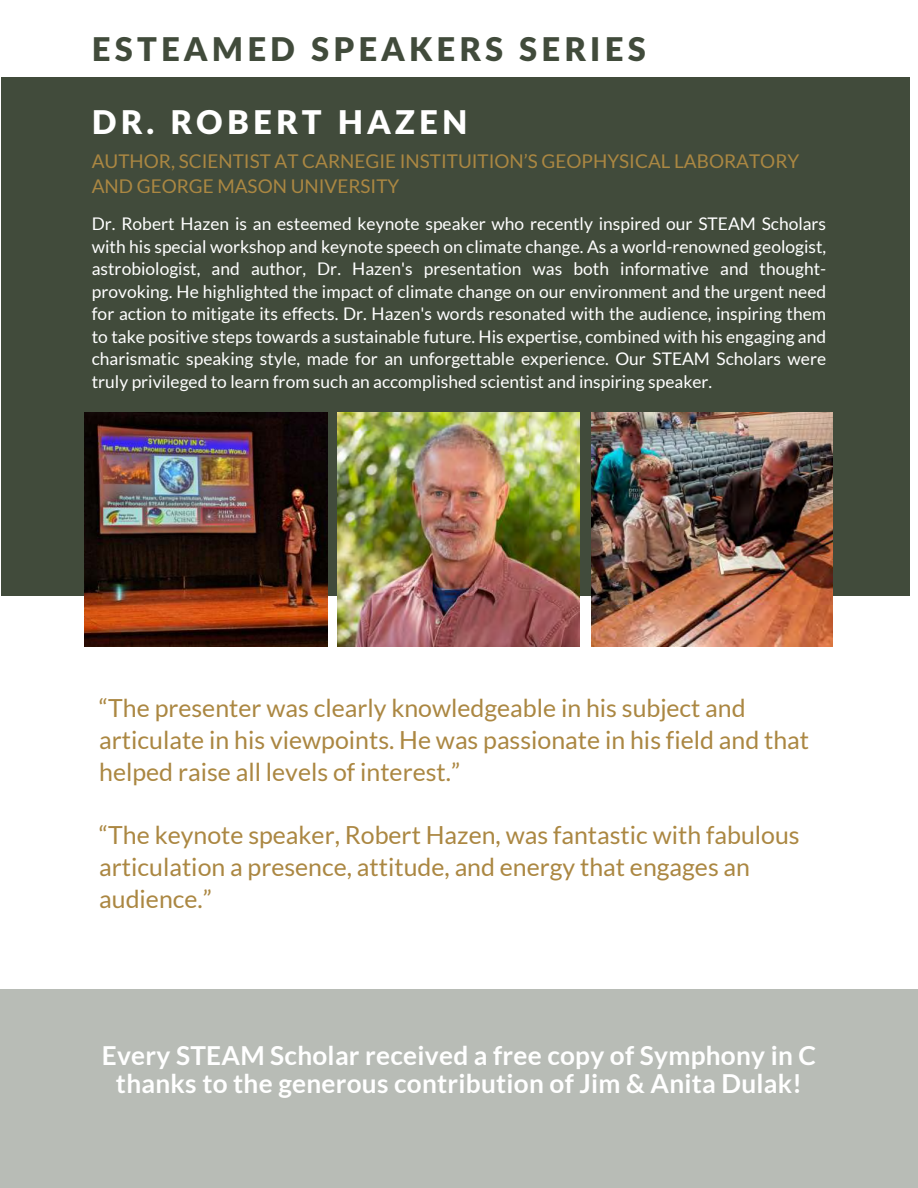
<style>
.page{position:relative;width:918px;height:1188px;background:#fff}
.page>*{position:absolute;margin:0;border:0;box-sizing:border-box;transform-origin:0 0}
.t1{font:900 32.7px "Lato Latin";letter-spacing:.13em;color:#414b3b}
.t2{font:900 32.7px "Lato Latin";letter-spacing:.13em;color:#fff}
.t3{font:700 26.25px/28.2px "Lato";letter-spacing:.01em;color:#fff;text-align:center}
.t4{font:24.9px/31.8px "Lato";color:#ab8742}
.t5{font:18.9px/24.8px "Lato";color:#ab8742}
.t6{font:17.4px/22.5px "Lato";color:#fff;text-align:justify}
</style>
<div class="page">
<div style="left:1px;top:78px;width:909px;height:517px;background:#414b3b"></div>
<img style="left:591px;top:412px;width:242px;height:234px">
<img style="left:85px;top:412px;width:243px;height:234px">
<img style="left:338px;top:412px;width:242px;height:234px">
<div style="left:0;top:989px;width:918px;height:199px;background:#b8bcb6"></div>
<h1 class="t1" style="left:92px;top:30px;width:556px">ESTEAMED SPEAKERS SERIES</h1>
<h1 class="t2" style="left:92px;top:103px;width:377px">DR. ROBERT HAZEN</h1>
<p class="t5" style="left:92px;top:149px;width:709px">AUTHOR, SCIENTIST AT CARNEGIE INSTITUITION’S GEOPHYSICAL LABORATORY<br>AND GEORGE MASON UNIVERSITY</p>
<p class="t6" style="left:92px;top:212px;width:736px">Dr. Robert Hazen is an esteemed keynote speaker who recently inspired our STEAM Scholars with his special workshop and keynote speech on climate change. As a world-renowned geologist, astrobiologist, and author, Dr. Hazen's presentation was both informative and thought&shy;provoking. He highlighted the impact of climate change on our environment and the urgent need for action to mitigate its effects. Dr. Hazen's words resonated with the audience, inspiring them to take positive steps towards a sustainable future. His expertise, combined with his engaging and charismatic speaking style, made for an unforgettable experience. Our STEAM Scholars were truly privileged to learn from such an accomplished scientist and inspiring speaker.</p>
<h3 class="t4" style="left:99px;top:692px;width:711px">“The presenter was clearly knowledgeable in his subject and articulate in his viewpoints. He was passionate in his field and that helped raise all levels of interest.”</h3>
<h3 class="t4" style="left:99px;top:819px;width:702px">“The keynote speaker, Robert Hazen, was fantastic with fabulous articulation a presence, attitude, and energy that engages an audience.”</h3>
<h2 class="t3" style="left:102px;top:1041px;width:716px">Every STEAM Scholar received a free copy of Symphony in C thanks to the generous contribution of Jim &amp; Anita Dulak!</h2>
</div>
